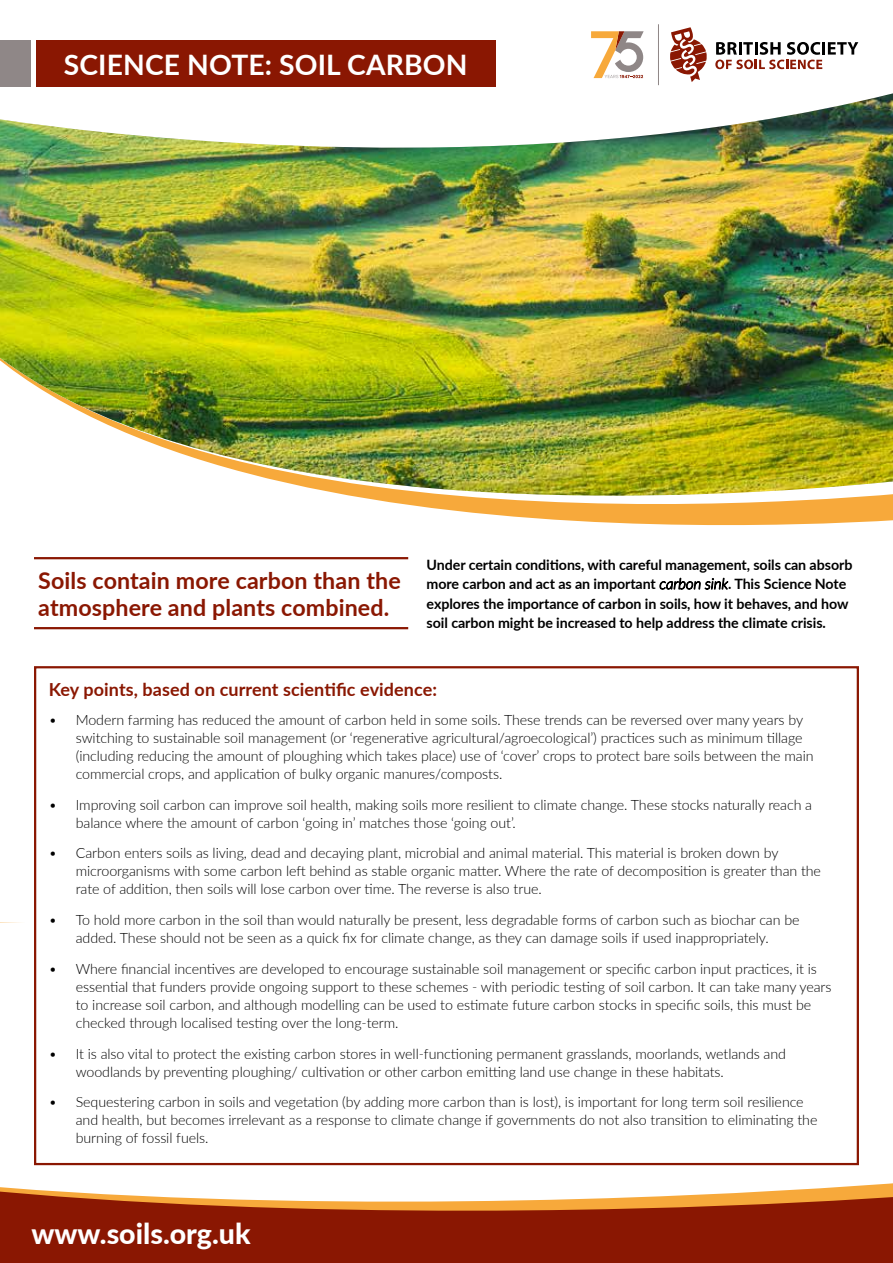
<style>
.page{position:relative;width:893px;height:1263px;background:#fff}
.page>*{position:absolute;margin:0;border:0;box-sizing:border-box;transform-origin:0 0}
.t1{font:800 28.5px "Lato";color:#fff}
.t2{font:700 28.2px "Lato";letter-spacing:.005em;color:#fff}
.t3{font:700 23.25px/27.9px "Lato";letter-spacing:.005em;color:#8a1702}
.t4{font:700 18px "Lato";letter-spacing:.005em;color:#8a1702}
.t5{font:300 14.25px/18px "Lato";letter-spacing:-.005em;color:#000}
.t6{font:700 14.25px/19.5px "Lato";letter-spacing:-.005em;color:#000}
.s1{font-weight:300;font-style:italic;font-size:15px}
</style>
<div class="page">
<svg style="left:670px;top:27px;width:37px;height:55px"></svg>
<svg style="left:715px;top:42px;width:143px;height:27px"></svg>
<hr style="left:658px;top:24px;width:1px;height:61px;background:#8f8787">
<svg style="left:591px;top:31px;width:53px;height:47px"></svg>
<img style="left:0;top:93px;width:893px;height:433px">
<svg style="left:0;top:922px;width:893px;height:341px"></svg>
<hr style="left:34px;top:557px;width:374px;height:2px;background:#8a1702">
<hr style="left:34px;top:627px;width:374px;height:2px;background:#8a1702">
<div style="left:36px;top:41px;width:459px;height:46px;background:#8a1702"></div>
<div style="left:0;top:41px;width:31px;height:46px;background:#8f8787"></div>
<h2 class="t2" style="left:64px;top:44px;width:405px">SCIENCE NOTE: SOIL CARBON</h2>
<h3 class="t3" style="left:38px;top:565px;width:364px">Soils contain more carbon than the atmosphere and plants combined.</h3>
<p class="t6" style="left:427px;top:554px;width:427px">Under certain conditions, with careful management, soils can absorb more carbon and act as an important <span class="s1">carbon sink</span>. This Science Note explores the importance of carbon in soils, how it behaves, and how soil carbon might be increased to help address the climate crisis.</p>
<p class="t4" style="left:49px;top:676px;width:390px">Key points, based on current scientific evidence:</p>
<p class="t5" style="left:76px;top:710px;width:739px;text-indent:-27px">• Modern farming has reduced the amount of carbon held in some soils. These trends can be reversed over many years by switching to sustainable soil management (or ‘regenerative agricultural/agroecological’) practices such as minimum tillage (including reducing the amount of ploughing which takes place) use of ‘cover’ crops to protect bare soils between the main commercial crops, and application of bulky organic manures/composts.</p>
<p class="t5" style="left:76px;top:795px;width:738px;text-indent:-27px">• Improving soil carbon can improve soil health, making soils more resilient to climate change. These stocks naturally reach a balance where the amount of carbon ‘going in’ matches those ‘going out’.</p>
<p class="t5" style="left:76px;top:844px;width:747px;text-indent:-27px">• Carbon enters soils as living, dead and decaying plant, microbial and animal material. This material is broken down by microorganisms with some carbon left behind as stable organic matter. Where the rate of decomposition is greater than the rate of addition, then soils will lose carbon over time. The reverse is also true.</p>
<p class="t5" style="left:49px;top:910px;width:752px;text-align:center">• To hold more carbon in the soil than would naturally be present, less degradable forms of carbon such as biochar can be added. These should not be seen as a quick fix for climate change, as they can damage soils if used inappropriately.</p>
<p class="t5" style="left:76px;top:959px;width:757px;text-indent:-27px">• Where financial incentives are developed to encourage sustainable soil management or specific carbon input practices, it is essential that funders provide ongoing support to these schemes - with periodic testing of soil carbon. It can take many years to increase soil carbon, and although modelling can be used to estimate future carbon stocks in specific soils, this must be checked through localised testing over the long-term.</p>
<p class="t5" style="left:76px;top:1044px;width:712px;text-indent:-27px">• It is also vital to protect the existing carbon stores in well-functioning permanent grasslands, moorlands, wetlands and woodlands by preventing ploughing/ cultivation or other carbon emitting land use change in these habitats.</p>
<p class="t5" style="left:76px;top:1093px;width:743px;text-indent:-27px">• Sequestering carbon in soils and vegetation (by adding more carbon than is lost), is important for long term soil resilience and health, but becomes irrelevant as a response to climate change if governments do not also transition to eliminating the burning of fossil fuels.</p>
<h1 class="t1" style="left:31px;top:1212px;width:221px">www.soils.org.uk</h1>
</div>
